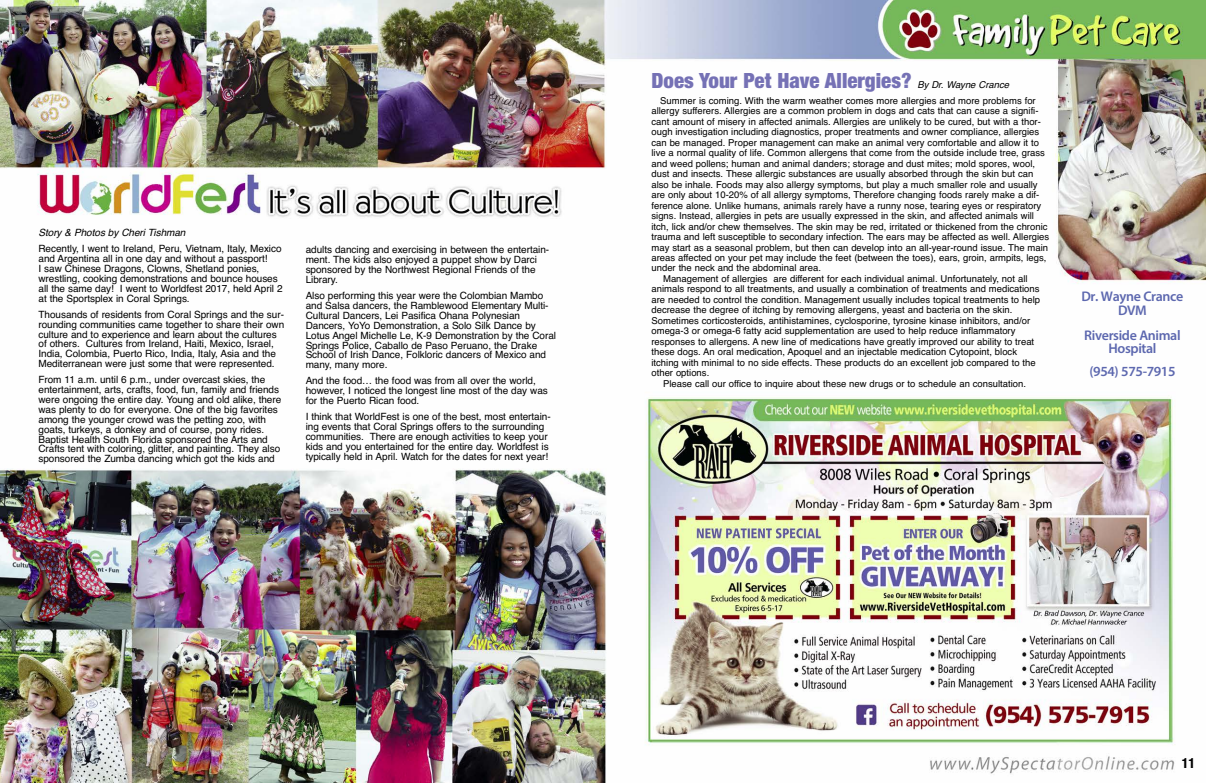
<style>
.page{position:relative;width:1206px;height:783px;background:#fff}
.page>*{position:absolute;margin:0;border:0;box-sizing:border-box;transform-origin:0 0}
.t1{font:900 condensed 21px "Helvetica Neue";color:#7571b5}
.t2{font:600 14px/14.3px "Myriad Pro";letter-spacing:-.03em;color:#5d68af;text-align:center}
.t3{font:700 condensed 14px "Helvetica Neue";color:#000}
.t4{font:10px/9.9px "Helvetica";letter-spacing:-.005em;color:#000}
.t5{font:italic 10px "Helvetica";letter-spacing:-.005em;color:#000}
.t6{font:9.5px "Helvetica";color:#000}
.s1{font-family:"Helvetica";font-weight:400;font-style:italic;font-stretch:normal;font-size:9.5px;color:#000}
</style>
<div class="page">
<img style="left:0;top:0;width:1206px;height:783px">
<p class="t5" style="left:38px;top:227px;width:149px">Story &amp; Photos by Cheri Tishman</p>
<p class="t4" style="left:38px;top:244px;width:246px">Recently, I went to Ireland, Peru, Vietnam, Italy, Mexico and Argentina all in one day and without a passport!<br>I saw Chinese Dragons, Clowns, Shetland ponies, wrestling, cooking demonstrations and bounce houses all the same day! I went to Worldfest 2017, held April 2 at the Sportsplex in Coral Springs.</p>
<p class="t4" style="left:38px;top:309px;width:247px">Thousands of residents from Coral Springs and the sur&shy;rounding communities came together to share their own culture and to experience and learn about the cultures of others. Cultures from Ireland, Haiti, Mexico, Israel, India, Colombia, Puerto Rico, India, Italy, Asia and the Mediterranean were just some that were represented.</p>
<p class="t4" style="left:38px;top:375px;width:244px">From 11 a.m. until 6 p.m., under overcast skies, the entertainment, arts, crafts, food, fun, family and friends were ongoing the entire day. Young and old alike, there was plenty to do for everyone. One of the big favorites among the younger crowd was the petting zoo, with goats, turkeys, a donkey and of course, pony rides.<br>Baptist Health South Florida sponsored the Arts and Crafts tent with coloring, glitter, and painting. They also sponsored the Zumba dancing which got the kids and</p>
<p class="t4" style="left:306px;top:245px;width:245px">adults dancing and exercising in between the entertain&shy;ment. The kids also enjoyed a puppet show by Darci sponsored by the Northwest Regional Friends of the Library.</p>
<p class="t4" style="left:306px;top:291px;width:252px">Also performing this year were the Colombian Mambo and Salsa dancers, the Ramblewood Elementary Multi-Cultural Dancers, Lei Pasifica Ohana Polynesian Dancers, YoYo Demonstration, a Solo Silk Dance by Lotus Angel Michelle Le, K-9 Demonstration by the Coral Springs Police, Caballo de Paso Peruano, the Drake School of Irish Dance, Folkloric dancers of Mexico and many, many more.</p>
<p class="t4" style="left:306px;top:376px;width:244px">And the food… the food was from all over the world, however, I noticed the longest line most of the day was for the Puerto Rican food.</p>
<p class="t4" style="left:306px;top:412px;width:247px">I think that WorldFest is one of the best, most entertain&shy;ing events that Coral Springs offers to the surrounding communities. There are enough activities to keep your kids and you entertained for the entire day. Worldfest is typically held in April. Watch for the dates for next year!</p>
<h1 class="t1" style="left:652px;top:63px;width:359px">Does Your Pet Have Allergies? <span class="s1">By Dr. Wayne Crance</span></h1>
<p class="t6" style="left:660px;top:95px;width:377px">Summer is coming. With the warm weather comes more allergies and more problems for</p>
<p class="t6" style="left:651px;top:105px;width:389px">allergy sufferers. Allergies are a common problem in dogs and cats that can cause a signifi-</p>
<p class="t6" style="left:651px;top:116px;width:391px">cant amount of misery in affected animals. Allergies are unlikely to be cured, but with a thor-</p>
<p class="t6" style="left:651px;top:126px;width:389px">ough investigation including diagnostics, proper treatments and owner compliance, allergies</p>
<p class="t6" style="left:651px;top:137px;width:389px">can be managed. Proper management can make an animal very comfortable and allow it to</p>
<p class="t6" style="left:651px;top:147px;width:395px">live a normal quality of life. Common allergens that come from the outside include tree, grass</p>
<p class="t6" style="left:651px;top:158px;width:385px">and weed pollens; human and animal danders; storage and dust mites; mold spores, wool,</p>
<p class="t6" style="left:651px;top:168px;width:383px">dust and insects. These allergic substances are usually absorbed through the skin but can</p>
<p class="t6" style="left:651px;top:179px;width:388px">also be inhale. Foods may also allergy symptoms, but play a much smaller role and usually</p>
<p class="t6" style="left:651px;top:189px;width:389px">are only about 10-20% of all allergy symptoms, Therefore changing foods rarely make a dif-</p>
<p class="t6" style="left:651px;top:200px;width:391px">ference alone. Unlike humans, animals rarely have a runny nose, tearing eyes or respiratory</p>
<p class="t6" style="left:651px;top:210px;width:384px">signs. Instead, allergies in pets are usually expressed in the skin, and affected animals will</p>
<p class="t6" style="left:651px;top:221px;width:398px">itch, lick and/or chew themselves. The skin may be red, irritated or thickened from the chronic</p>
<p class="t6" style="left:651px;top:231px;width:399px">trauma and left susceptible to secondary infection. The ears may be affected as well. Allergies</p>
<p class="t6" style="left:651px;top:242px;width:398px">may start as a seasonal problem, but then can develop into an all-year-round issue. The main</p>
<p class="t6" style="left:651px;top:252px;width:397px">areas affected on your pet may include the feet (between the toes), ears, groin, armpits, legs,</p>
<p class="t6" style="left:651px;top:263px;width:171px">under the neck and the abdominal area.</p>
<p class="t6" style="left:663px;top:273px;width:366px">Management of allergies are different for each individual animal. Unfortunately, not all</p>
<p class="t6" style="left:651px;top:284px;width:390px">animals respond to all treatments, and usually a combination of treatments and medications</p>
<p class="t6" style="left:651px;top:294px;width:390px">are needed to control the condition. Management usually includes topical treatments to help</p>
<p class="t6" style="left:651px;top:305px;width:362px">decrease the degree of itching by removing allergens, yeast and bacteria on the skin.</p>
<p class="t6" style="left:651px;top:315px;width:380px">Sometimes corticosteroids, antihistamines, cyclosporine, tyrosine kinase inhibitors, and/or</p>
<p class="t6" style="left:651px;top:326px;width:366px">omega-3 or omega-6 fatty acid supplementation are used to help reduce inflammatory</p>
<p class="t6" style="left:651px;top:336px;width:384px">responses to allergens. A new line of medications have greatly improved our ability to treat</p>
<p class="t6" style="left:651px;top:347px;width:367px">these dogs. An oral medication, Apoquel and an injectable medication Cytopoint, block</p>
<p class="t6" style="left:651px;top:357px;width:386px">itching with minimal to no side effects. These products do an excellent job compared to the</p>
<p class="t6" style="left:651px;top:368px;width:59px">other options.</p>
<p class="t6" style="left:663px;top:378px;width:365px">Please call our office to inquire about these new drugs or to schedule an consultation.</p>
<h2 class="t2" style="left:1081px;top:290px;width:103px">Dr. Wayne Crance<br>DVM</h2>
<h2 class="t2" style="left:1084px;top:330px;width:98px;line-height:13.3px">Riverside Animal<br>Hospital</h2>
<h2 class="t2" style="left:1089px;top:365px;width:88px">(954) 575-7915</h2>
<h2 class="t3" style="left:1182px;top:752px;width:15px">11</h2>
</div>
